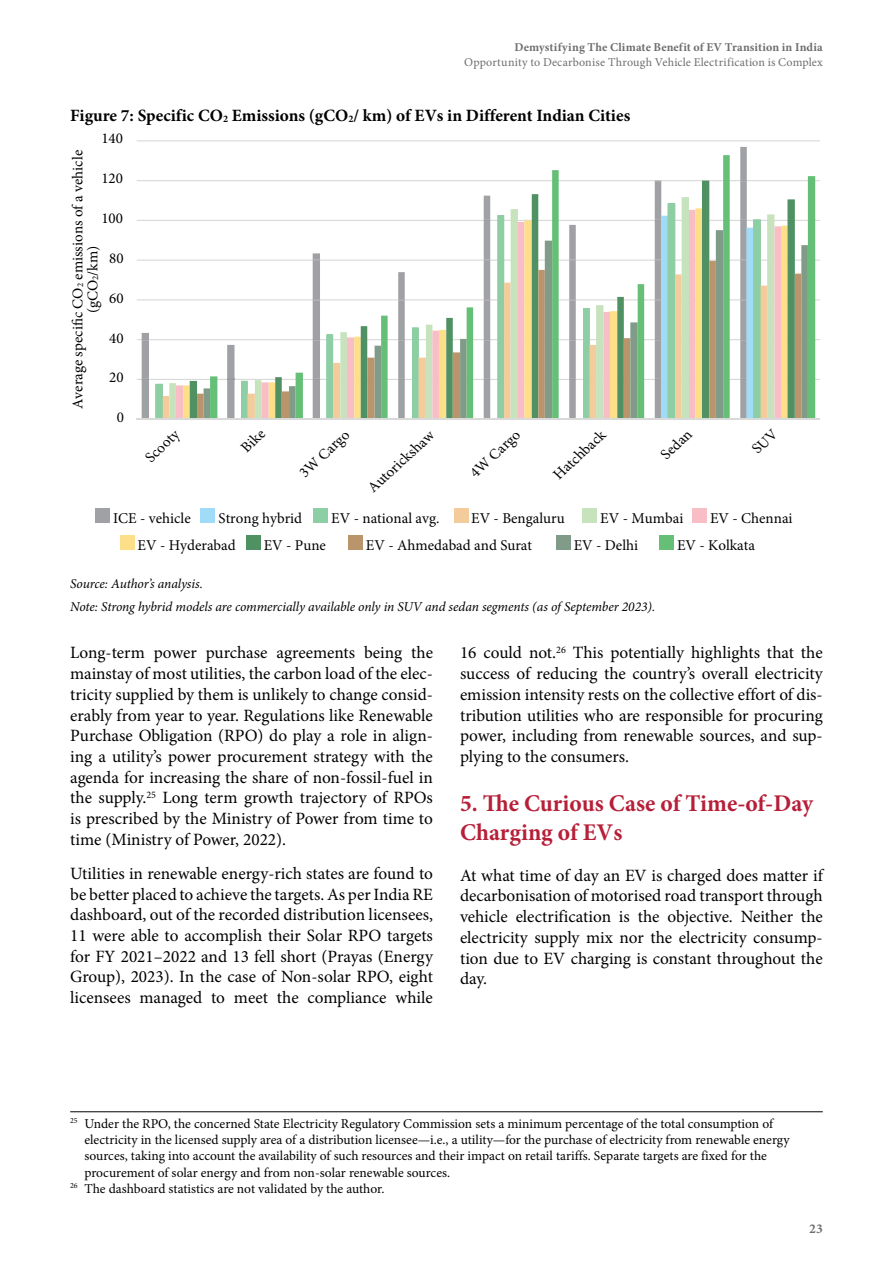
<style>
.page{position:relative;width:893px;height:1263px;background:#fff}
.page>*{position:absolute;margin:0;border:0;box-sizing:border-box;transform-origin:0 0}
.H_1N{font:700 24px/28.8px "Minion Pro";color:#b71f38}
.BODY-Text_M{font:17.25px/20.7px "Minion Pro";letter-spacing:-.005em;color:#000;text-align:justify}
.Table_Figure_Heading_M{font:700 17.25px "Minion Pro";color:#000}
.t1{font:15px/15px "Minion Pro";color:#000;text-align:center}
.FOOTNOTE{font:13.5px/16.2px "Minion Pro";color:#000}
.Table_Source_less_space{font:italic 13.5px "Minion Pro";letter-spacing:-.01em;color:#000}
.t2{font:700 13.5px "Minion Pro";color:#6d6e71}
.t3{font:12px "Minion Pro";letter-spacing:.015em;color:#6d6e71}
.t4{font:700 12px "Minion Pro";letter-spacing:.01em;color:#6d6e71}
.s1{font-size:10.05px}
.s2{font-size:8.7px}
</style>
<div class="page">
<hr style="left:70px;top:1111px;width:753px;height:1px;background:#000">
<hr style="left:137px;top:379px;width:683px;height:1px;background:#dad9d9">
<hr style="left:137px;top:339px;width:683px;height:1px;background:#dad9d9">
<hr style="left:137px;top:299px;width:683px;height:1px;background:#dad9d9">
<hr style="left:137px;top:260px;width:683px;height:1px;background:#dad9d9">
<hr style="left:137px;top:220px;width:683px;height:1px;background:#dad9d9">
<hr style="left:137px;top:180px;width:683px;height:1px;background:#dad9d9">
<hr style="left:137px;top:140px;width:683px;height:1px;background:#dad9d9">
<svg style="left:142px;top:333px;width:7px;height:86px"></svg>
<svg style="left:210px;top:155px;width:605px;height:264px"></svg>
<hr style="left:137px;top:419px;width:683px;height:1px;background:#dad9d9">
<div style="left:120px;top:535px;width:15px;height:15px;background:#fdde89"></div>
<div style="left:95px;top:508px;width:15px;height:15px;background:#9fa1a4"></div>
<div style="left:200px;top:508px;width:15px;height:15px;background:#a0dcf8"></div>
<div style="left:313px;top:508px;width:15px;height:15px;background:#8ecea4"></div>
<div style="left:454px;top:508px;width:14px;height:15px;background:#f4cc9b"></div>
<div style="left:582px;top:508px;width:15px;height:15px;background:#c7e3bd"></div>
<div style="left:692px;top:508px;width:15px;height:15px;background:#f9bec5"></div>
<div style="left:246px;top:535px;width:14px;height:15px;background:#509164"></div>
<div style="left:348px;top:535px;width:15px;height:15px;background:#ba956c"></div>
<div style="left:556px;top:535px;width:15px;height:15px;background:#809b88"></div>
<div style="left:659px;top:535px;width:15px;height:15px;background:#65bf77"></div>
<p class="t4" style="left:514px;top:39px;width:310px">Demystifying The Climate Benefit of EV Transition in India</p>
<p class="t3" style="left:464px;top:54px;width:360px">Opportunity to Decarbonise Through Vehicle Electrification is Complex</p>
<p class="Table_Figure_Heading_M" style="left:70px;top:103px;width:562px">Figure 7: Specific CO<span class="s1">2</span> Emissions (gCO<span class="s1">2</span>/ km) of EVs in Different Indian Cities</p>
<p class="t1" style="left:101px;top:131px;width:23px">140</p>
<p class="t1" style="left:70px;top:409px;width:261px;rotate:-90deg">Average speci c CO<span class="s2">2</span> emissions of a vehicle (gCO<span class="s2">2</span>/km)</p>
<p class="t1" style="left:101px;top:171px;width:23px">120</p>
<p class="t1" style="left:101px;top:211px;width:23px">100</p>
<p class="t1" style="left:109px;top:251px;width:16px">80</p>
<p class="t1" style="left:109px;top:291px;width:16px">60</p>
<p class="t1" style="left:109px;top:330px;width:16px">40</p>
<p class="t1" style="left:109px;top:370px;width:16px">20</p>
<p class="t1" style="left:117px;top:410px;width:9px">0</p>
<p class="t1" style="left:143px;top:454px;width:42px;rotate:-43deg">Scooty</p>
<p class="t1" style="left:239px;top:444px;width:28px;rotate:-43deg">Bike</p>
<p class="t1" style="left:297px;top:469px;width:63px;rotate:-43deg">3W Cargo</p>
<p class="t1" style="left:365px;top:485px;width:86px;rotate:-43deg">Autorickshaw</p>
<p class="t1" style="left:468px;top:469px;width:63px;rotate:-43deg">4W Cargo</p>
<p class="t1" style="left:551px;top:471px;width:66px;rotate:-43deg">Hatchback</p>
<p class="t1" style="left:658px;top:451px;width:38px;rotate:-43deg">Sedan</p>
<p class="t1" style="left:113px;top:510px;width:79px">ICE - vehicle</p>
<p class="t1" style="left:219px;top:510px;width:85px">Strong hybrid</p>
<p class="t1" style="left:331px;top:510px;width:110px">EV - national avg.</p>
<p class="t1" style="left:471px;top:510px;width:95px">EV - Bengaluru</p>
<p class="t1" style="left:600px;top:510px;width:85px">EV - Mumbai</p>
<p class="t1" style="left:710px;top:510px;width:84px">EV - Chennai</p>
<p class="t1" style="left:264px;top:537px;width:64px">EV - Pune</p>
<p class="t1" style="left:366px;top:537px;width:168px">EV - Ahmedabad and Surat</p>
<p class="t1" style="left:574px;top:537px;width:66px">EV - Delhi</p>
<p class="t1" style="left:677px;top:537px;width:79px">EV - Kolkata</p>
<p class="Table_Source_less_space" style="left:70px;top:574px;width:134px">Source: Author’s analysis.</p>
<p class="Table_Source_less_space" style="left:70px;top:597px;width:587px">Note: Strong hybrid models are commercially available only in SUV and sedan segments (as of September 2023).</p>
<p class="BODY-Text_M" style="left:70px;top:643px;width:364px">Long-term power purchase agreements being the mainstay of most utilities, the carbon load of the elec&shy;tricity supplied by them is unlikely to change consid&shy;erably from year to year. Regulations like Renewable Purchase Obligation (RPO) do play a role in align&shy;ing a utility’s power procurement strategy with the agenda for increasing the share of non-fossil-fuel in the supply.<sup>25</sup> Long term growth trajectory of RPOs is prescribed by the Ministry of Power from time to time (Ministry of Power, 2022).</p>
<p class="BODY-Text_M" style="left:70px;top:863px;width:364px">Utilities in renewable energy-rich states are found to be better placed to achieve the targets. As per India RE dashboard, out of the recorded distribution licensees, 11 were able to accomplish their Solar RPO targets for FY 2021–2022 and 13 fell short (Prayas (Energy Group), 2023). In the case of Non-solar RPO, eight licensees managed to meet the compliance while</p>
<p class="t1" style="left:138px;top:537px;width:100px">EV - Hyderabad</p>
<p class="BODY-Text_M" style="left:460px;top:643px;width:364px">16 could not.<sup>26</sup> This potentially highlights that the success of reducing the country’s overall electricity emission intensity rests on the collective effort of dis&shy;tribution utilities who are responsible for procuring power, including from renewable sources, and sup&shy;plying to the consumers.</p>
<p class="H_1N" style="left:460px;top:789px;width:354px">5. The Curious Case of Time-of-Day<br>Charging of EVs</p>
<p class="BODY-Text_M" style="left:460px;top:865px;width:364px">At what time of day an EV is charged does matter if decarbonisation of motorised road transport through vehicle electrification is the objective. Neither the electricity supply mix nor the electricity consump&shy;tion due to EV charging is constant throughout the day.</p>
<p class="FOOTNOTE" style="left:85px;top:1115px;width:707px;text-indent:-14px"><sup>25</sup> Under the RPO, the concerned State Electricity Regulatory Commission sets a minimum percentage of the total consumption of electricity in the licensed supply area of a distribution licensee—i.e., a utility—for the purchase of electricity from renewable energy sources, taking into account the availability of such resources and their impact on retail tariffs. Separate targets are fixed for the procurement of solar energy and from non-solar renewable sources.</p>
<p class="FOOTNOTE" style="left:70px;top:1180px;width:316px"><sup>26</sup> The dashboard statistics are not validated by the author.</p>
<p class="t2" style="left:809px;top:1219px;width:15px">23</p>
</div>
